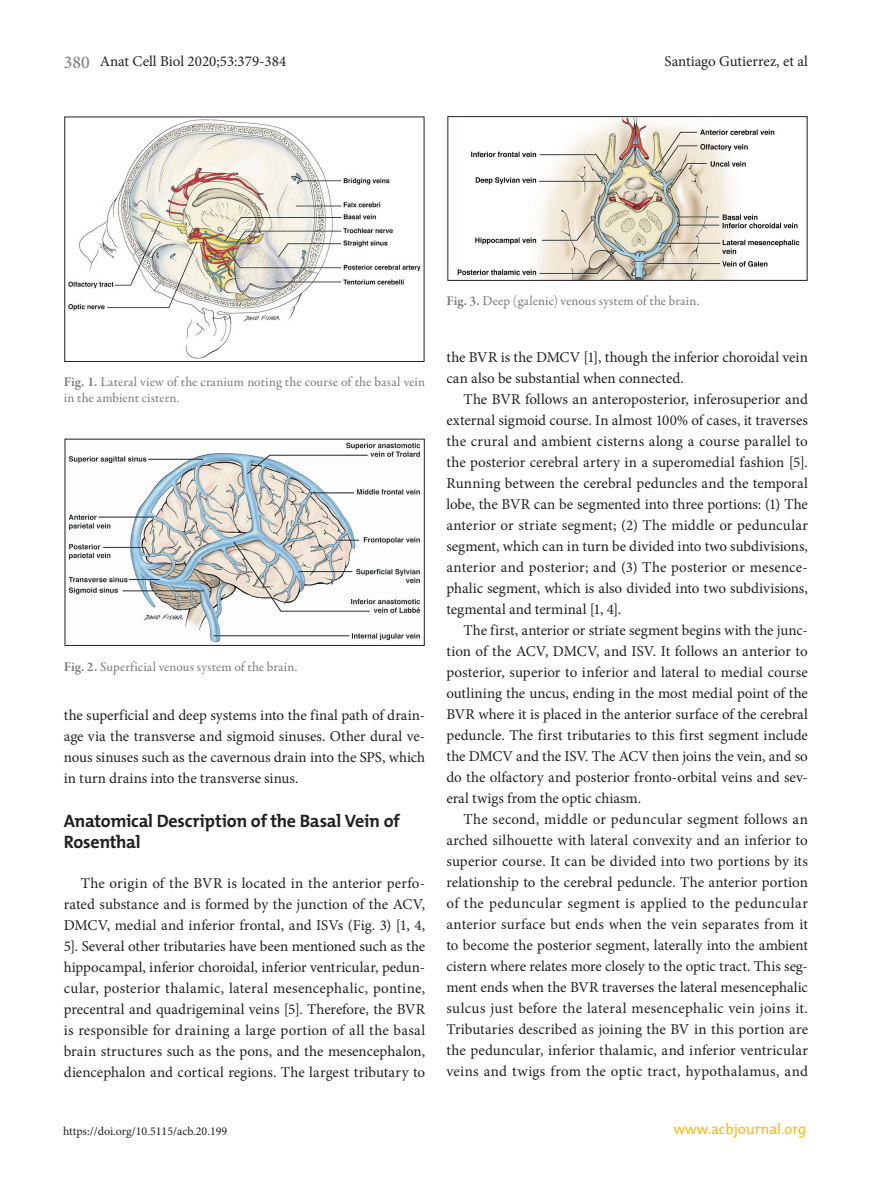
<style>
.page{position:relative;width:893px;height:1191px;background:#fff}
.page>*{position:absolute;margin:0;border:0;box-sizing:border-box;transform-origin:0 0}
.서론{font:700 18px/21px "The Mix";letter-spacing:-.015em;color:#231f20}
.t1{font:18px "Minion Pro";color:#76787b}
.본문{font:15px/21px "Minion Pro";color:#231f20;text-align:justify}
.t2{font:14.7px "The Mix";color:#fcb814}
.그림설명{font:13.5px/16.2px "Garamond Premr Pro";letter-spacing:.005em;color:#76787b}
.t3{font:12px "Minion Pro";letter-spacing:-.005em;color:#231f20}
.s1{font-weight:600}
</style>
<div class="page">
<img style="left:68px;top:119px;width:353px;height:240px">
<div style="left:64px;top:117px;width:360px;height:245px;border:1px solid #231f20"></div>
<img style="left:457px;top:118px;width:343px;height:161px">
<div style="left:448px;top:116px;width:359px;height:165px;border:1px solid #231f20"></div>
<img style="left:68px;top:442px;width:353px;height:201px">
<p class="t1" style="left:64px;top:50px;width:27px">380</p>
<p class="본문" style="left:664px;top:50px;width:145px">Santiago Gutierrez, et al</p>
<p class="본문" style="left:100px;top:50px;width:188px">Anat Cell Biol 2020;53:379-384</p>
<p class="그림설명" style="left:64px;top:374px;width:363px"><span class="s1">Fig. 1.</span> Lateral view of the cranium noting the course of the basal vein in the ambient cistern.</p>
<p class="그림설명" style="left:64px;top:659px;width:235px"><span class="s1">Fig. 2.</span> Superficial venous system of the brain.</p>
<p class="본문" style="left:64px;top:704px;width:363px">the superficial and deep systems into the final path of drain&shy;age via the transverse and sigmoid sinuses. Other dural ve&shy;nous sinuses such as the cavernous drain into the SPS, which in turn drains into the transverse sinus.</p>
<p class="서론" style="left:64px;top:810px;width:338px">Anatomical Description of the Basal Vein of<br>Rosenthal</p>
<p class="본문" style="left:64px;top:872px;width:363px;text-indent:17px">The origin of the BVR is located in the anterior perfo&shy;rated substance and is formed by the junction of the ACV, DMCV, medial and inferior frontal, and ISVs (Fig. 3) [1, 4, 5]. Several other tributaries have been mentioned such as the hippocampal, inferior choroidal, inferior ventricular, pedun&shy;cular, posterior thalamic, lateral mesencephalic, pontine, precentral and quadrigeminal veins [5]. Therefore, the BVR is responsible for draining a large portion of all the basal brain structures such as the pons, and the mesencephalon, diencephalon and cortical regions. The largest tributary to</p>
<p class="그림설명" style="left:446px;top:293px;width:254px"><span class="s1">Fig. 3.</span> Deep (galenic) venous system of the brain.</p>
<p class="본문" style="left:446px;top:347px;width:363px">the BVR is the DMCV [1], though the inferior choroidal vein can also be substantial when connected.</p>
<p class="본문" style="left:446px;top:389px;width:363px;text-indent:17px">The BVR follows an anteroposterior, inferosuperior and external sigmoid course. In almost 100% of cases, it traverses the crural and ambient cisterns along a course parallel to the posterior cerebral artery in a superomedial fashion [5].<br>Running between the cerebral peduncles and the temporal lobe, the BVR can be segmented into three portions: (1) The anterior or striate segment; (2) The middle or peduncular segment, which can in turn be divided into two subdivisions, anterior and posterior; and (3) The posterior or mesence&shy;phalic segment, which is also divided into two subdivisions, tegmental and terminal [1, 4].</p>
<p class="본문" style="left:446px;top:620px;width:363px;text-indent:17px">The first, anterior or striate segment begins with the junc&shy;tion of the ACV, DMCV, and ISV. It follows an anterior to posterior, superior to inferior and lateral to medial course outlining the uncus, ending in the most medial point of the BVR where it is placed in the anterior surface of the cerebral peduncle. The first tributaries to this first segment include the DMCV and the ISV. The ACV then joins the vein, and so do the olfactory and posterior fronto-orbital veins and sev&shy;eral twigs from the optic chiasm.</p>
<p class="본문" style="left:446px;top:809px;width:363px;text-indent:17px">The second, middle or peduncular segment follows an arched silhouette with lateral convexity and an inferior to superior course. It can be divided into two portions by its relationship to the cerebral peduncle. The anterior portion of the peduncular segment is applied to the peduncular anterior surface but ends when the vein separates from it to become the posterior segment, laterally into the ambient cistern where relates more closely to the optic tract. This seg&shy;ment ends when the BVR traverses the lateral mesencephalic sulcus just before the lateral mesencephalic vein joins it.<br>Tributaries described as joining the BV in this portion are the peduncular, inferior thalamic, and inferior ventricular veins and twigs from the optic tract, hypothalamus, and</p>
<p class="t3" style="left:63px;top:1123px;width:166px">https://doi.org/10.5115/acb.20.199</p>
<p class="t2" style="left:674px;top:1117px;width:134px">www.acbjournal.org</p>
</div>
